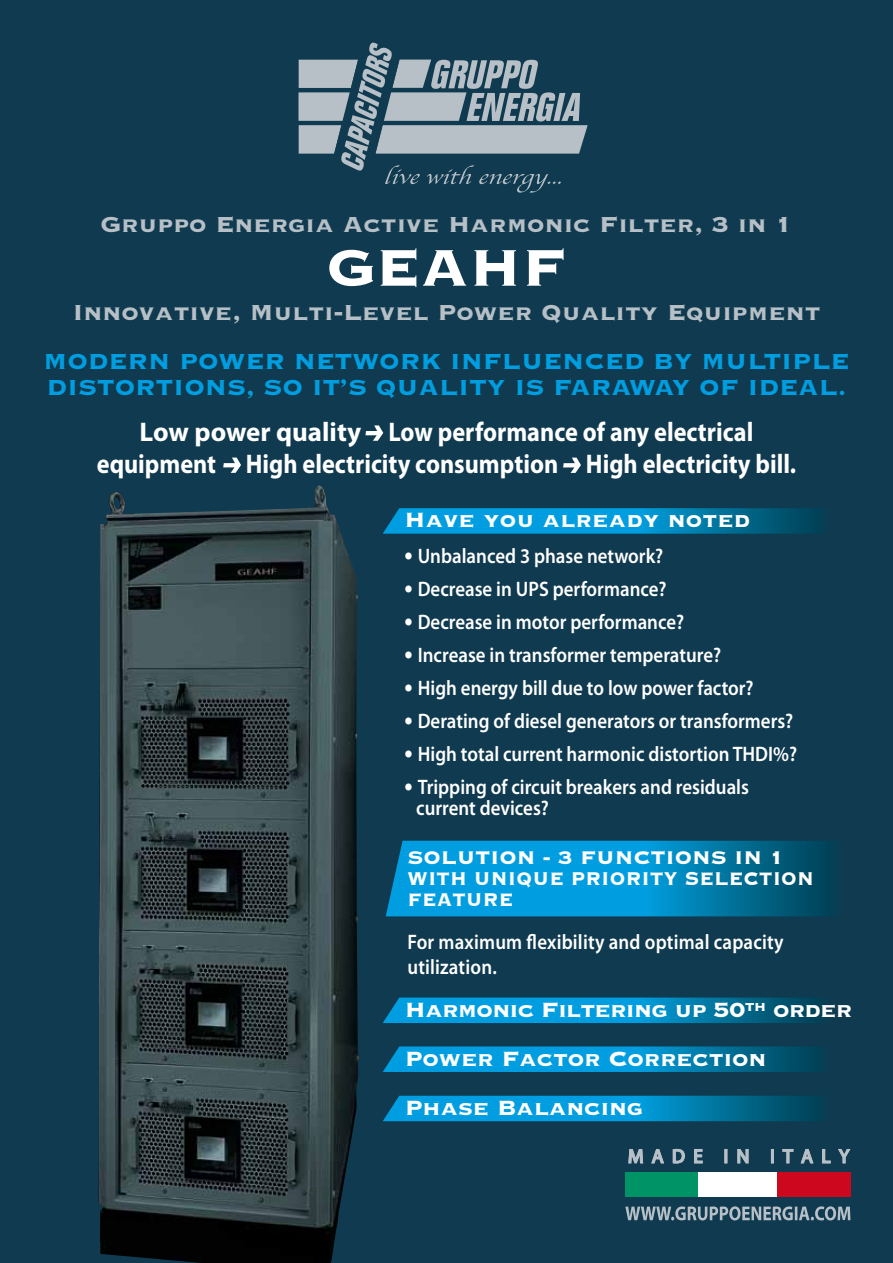
<style>
.page{position:relative;width:893px;height:1263px;background:#103a4f}
.page>*{position:absolute;margin:0;border:0;box-sizing:border-box;transform-origin:0 0}
.t1{font:67.5px "Copperplate Gothic Std 33 BC";color:#fff}
.t2{font:28.5px "Copperplate Gothic Std 33 BC";color:#b6c0c6}
.t3{font:28.5px/25.5px "Copperplate Gothic Std 33 BC";color:#009ee0}
.t4{font:700 27px/32.4px "Myriad Pro";color:#fff;text-align:center}
.t5{font:27px/49.1px "Copperplate Gothic Std 33 BC";letter-spacing:-.01em;color:#fff}
.t6{font:700 24px/21px "Copperplate";letter-spacing:.01em;color:#fff;scale:.9 1}
.t7{font:24px "Copperplate Gothic Std 33 BC";color:#fff}
.t8{font:600 21px/21px "Myriad Pro";color:#fff;scale:.9 1}
.s1{font-weight:700;font-size:27px}
</style>
<div class="page">
<svg style="left:298px;top:42px;width:290px;height:151px"></svg>
<img style="left:98px;top:485px;width:261px;height:778px">
<svg style="left:386px;top:841px;width:448px;height:75px;background:#0088be"></svg>
<svg style="left:383px;top:508px;width:439px;height:26px;background:#0086bc"></svg>
<div style="left:625px;top:1172px;width:225px;height:25px;background:#fff"></div>
<div style="left:625px;top:1172px;width:73px;height:25px;background:#009365"></div>
<div style="left:777px;top:1172px;width:73px;height:25px;background:#cd071e"></div>
<svg style="left:628px;top:1149px;width:16px;height:15px"></svg>
<svg style="left:651px;top:1149px;width:13px;height:15px"></svg>
<svg style="left:672px;top:1148px;width:13px;height:16px"></svg>
<svg style="left:694px;top:1149px;width:9px;height:15px"></svg>
<div style="left:724px;top:1149px;width:3px;height:14px;background:#b6c0c6;border:1px solid #b6c0c6"></div>
<svg style="left:737px;top:1149px;width:12px;height:15px"></svg>
<hr style="left:771px;top:1149px;width:3px;height:14px;background:#b6c0c6">
<svg style="left:782px;top:1149px;width:12px;height:15px"></svg>
<svg style="left:800px;top:1149px;width:14px;height:15px"></svg>
<svg style="left:822px;top:1149px;width:9px;height:15px"></svg>
<svg style="left:838px;top:1149px;width:13px;height:15px"></svg>
<svg style="left:625px;top:1206px;width:225px;height:14px"></svg>
<svg style="left:563px;top:458px;width:18px;height:15px"></svg>
<svg style="left:383px;top:997px;width:439px;height:26px;background:#0086bc"></svg>
<svg style="left:383px;top:1046px;width:439px;height:26px;background:#0086bc"></svg>
<svg style="left:383px;top:1096px;width:439px;height:25px;background:#0088be"></svg>
<svg style="left:365px;top:425px;width:18px;height:16px"></svg>
<svg style="left:223px;top:458px;width:18px;height:15px"></svg>
<h2 class="t2" style="left:101px;top:210px;width:693px">Gruppo Energia Active Harmonic Filter, 3 in 1</h2>
<h1 class="t1" style="left:326px;top:234px;width:242px">GEAHF</h1>
<h2 class="t2" style="left:72px;top:298px;width:750px">Innovative, Multi-Level Power Quality Equipment</h2>
<h2 class="t3" style="left:44px;top:349px;width:807px">MODERN POWER NETWORK INFLUENCED BY MULTIPLE<br>DISTORTIONS, SO IT’S QUALITY IS FARAWAY OF IDEAL.</h2>
<p class="t4" style="left:97px;top:414px;width:701px">Low power quality Low performance of any electrical equipment High electricity consumption High electricity bill.</p>
<p class="t5" style="left:405px;top:495px;width:347px">Have you already noted</p>
<p class="t8" style="left:405px;top:545px;width:289px"><span class="s1">•</span> Unbalanced 3 phase network?</p>
<p class="t8" style="left:405px;top:578px;width:293px"><span class="s1">•</span> Decrease in UPS performance?</p>
<p class="t8" style="left:405px;top:611px;width:312px"><span class="s1">•</span> Decrease in motor performance?</p>
<p class="t8" style="left:405px;top:644px;width:353px"><span class="s1">•</span> Increase in transformer temperature?</p>
<p class="t8" style="left:405px;top:677px;width:389px"><span class="s1">•</span> High energy bill due to low power factor?</p>
<p class="t8" style="left:405px;top:710px;width:433px"><span class="s1">•</span> Derating of diesel generators or transformers?</p>
<p class="t8" style="left:405px;top:743px;width:438px"><span class="s1">•</span> High total current harmonic distortion THDI%?</p>
<p class="t8" style="left:416px;top:776px;width:371px;text-indent:-12px"><span class="s1">•</span> Tripping of circuit breakers and residuals current devices?</p>
<p class="t7" style="left:407px;top:845px;width:378px">SOLUTION - 3 FUNCTIONS IN 1</p>
<p class="t6" style="left:407px;top:866px;width:453px">WITH UNIQUE PRIORITY SELECTION<br>FEATURE</p>
<p class="t8" style="left:407px;top:929px;width:419px;line-height:25.2px">For maximum flexibility and optimal capacity utilization.</p>
<p class="t5" style="left:405px;top:986px;width:449px">Harmonic Filtering up 50<sup>th</sup> order<br>Power Factor Correction<br>Phase Balancing</p>
</div>
